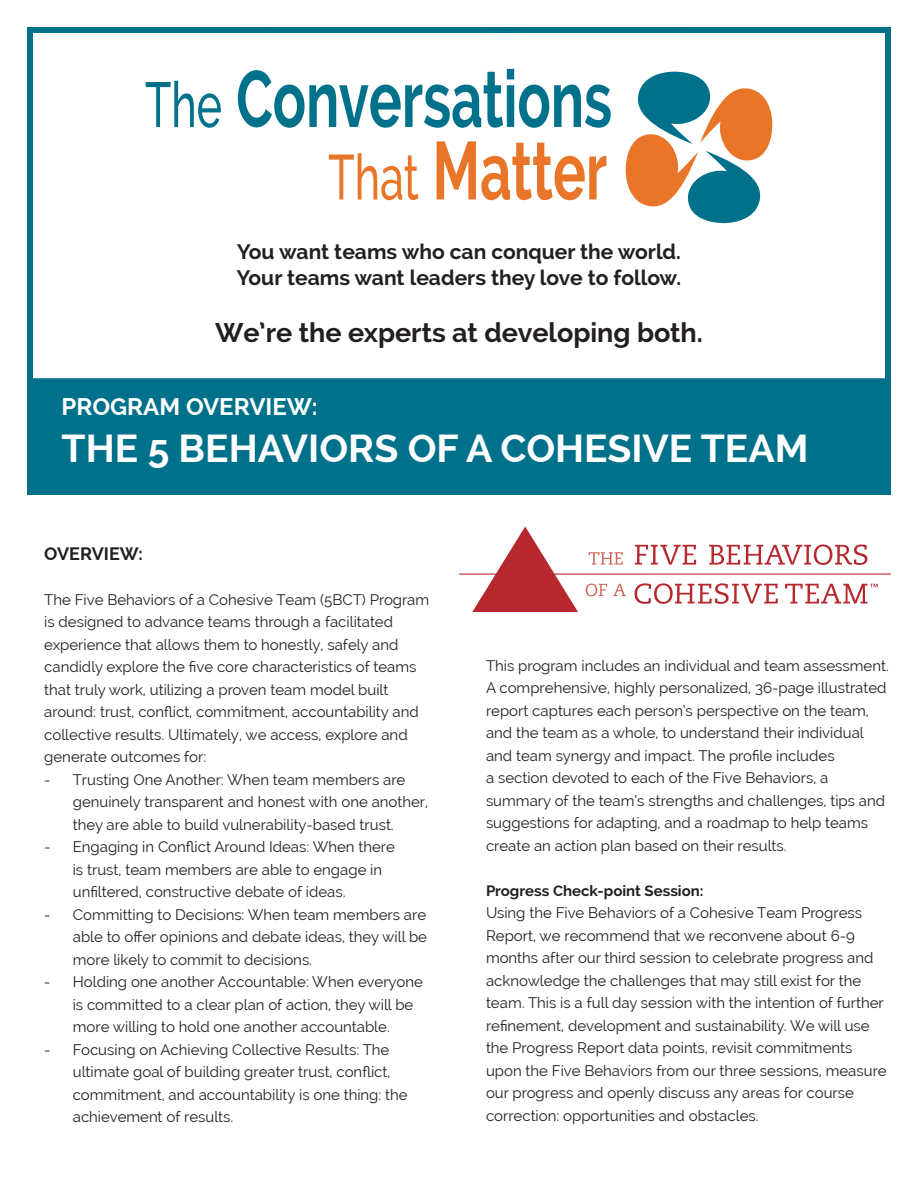
<style>
.page{position:relative;width:918px;height:1188px;background:#fff}
.page>*{position:absolute;margin:0;border:0;box-sizing:border-box;transform-origin:0 0}
.t1{font:700 39px "Raleway";color:#fff}
.t2{font:700 27px "Raleway";color:#231f20}
.t3{font:700 24px "Raleway";color:#fff}
.t4{font:700 21px "Raleway";color:#231f20}
.t5{font:700 18px "Raleway";color:#231f20}
.t6{font:15px/22.5px "Raleway";color:#231f20}
.t7{font:700 15px "Raleway";color:#231f20}
</style>
<div class="page">
<svg style="left:459px;top:526px;width:432px;height:86px"></svg>
<div style="left:27px;top:27px;width:864px;height:357px;border:6px solid #00718b"></div>
<div style="left:103px;top:25px;width:713px;height:242px;background:#fff"></div>
<svg style="left:146px;top:81px;width:75px;height:47px"></svg>
<svg style="left:238px;top:69px;width:373px;height:59px"></svg>
<svg style="left:329px;top:153px;width:89px;height:47px"></svg>
<svg style="left:437px;top:141px;width:169px;height:59px"></svg>
<svg style="left:626px;top:72px;width:146px;height:151px"></svg>
<div style="left:27px;top:384px;width:864px;height:110px;background:#00718b"></div>
<p class="t4" style="left:237px;top:240px;width:445px">You want teams who can conquer the world.</p>
<p class="t4" style="left:237px;top:265px;width:446px">Your teams want leaders they love to follow.</p>
<p class="t2" style="left:215px;top:317px;width:489px">We’re the experts at developing both.</p>
<p class="t3" style="left:62px;top:393px;width:257px">PROGRAM OVERVIEW:</p>
<p class="t1" style="left:62px;top:426px;width:748px">THE 5 BEHAVIORS OF A COHESIVE TEAM</p>
<p class="t5" style="left:44px;top:543px;width:100px">OVERVIEW:</p>
<p class="t6" style="left:44px;top:588px;width:386px">The Five Behaviors of a Cohesive Team (5BCT) Program is designed to advance teams through a facilitated experience that allows them to honestly, safely and candidly explore the five core characteristics of teams that truly work, utilizing a proven team model built around: trust, conflict, commitment, accountability and collective results. Ultimately, we access, explore and generate outcomes for:</p>
<p class="t6" style="left:73px;top:768px;width:357px;text-indent:-28px">- Trusting One Another: When team members are genuinely transparent and honest with one another, they are able to build vulnerability-based trust.</p>
<p class="t6" style="left:73px;top:836px;width:324px;text-indent:-28px">- Engaging in Conflict Around Ideas: When there is trust, team members are able to engage in unfiltered, constructive debate of ideas.</p>
<p class="t6" style="left:73px;top:903px;width:356px;text-align:justify;text-indent:-28px">- Committing to Decisions: When team members are able to offer opinions and debate ideas, they will be more likely to commit to decisions.</p>
<p class="t6" style="left:73px;top:971px;width:352px;text-indent:-28px">- Holding one another Accountable: When everyone is committed to a clear plan of action, they will be more willing to hold one another accountable.</p>
<p class="t6" style="left:73px;top:1038px;width:337px;text-indent:-28px">- Focusing on Achieving Collective Results: The ultimate goal of building greater trust, conflict, commitment, and accountability is one thing: the achievement of results.</p>
<p class="t6" style="left:486px;top:654px;width:404px">This program includes an individual and team assessment.<br>A comprehensive, highly personalized, 36-page illustrated report captures each person’s perspective on the team, and the team as a whole, to understand their individual and team synergy and impact. The profile includes<br>a section devoted to each of the Five Behaviors, a summary of the team’s strengths and challenges, tips and suggestions for adapting, and a roadmap to help teams create an action plan based on their results.</p>
<p class="t7" style="left:486px;top:882px;width:219px">Progress Check-point Session:</p>
<p class="t6" style="left:486px;top:902px;width:402px">Using the Five Behaviors of a Cohesive Team Progress Report, we recommend that we reconvene about 6-9 months after our third session to celebrate progress and acknowledge the challenges that may still exist for the team. This is a full day session with the intention of further refinement, development and sustainability. We will use the Progress Report data points, revisit commitments upon the Five Behaviors from our three sessions, measure our progress and openly discuss any areas for course correction: opportunities and obstacles.</p>
</div>
